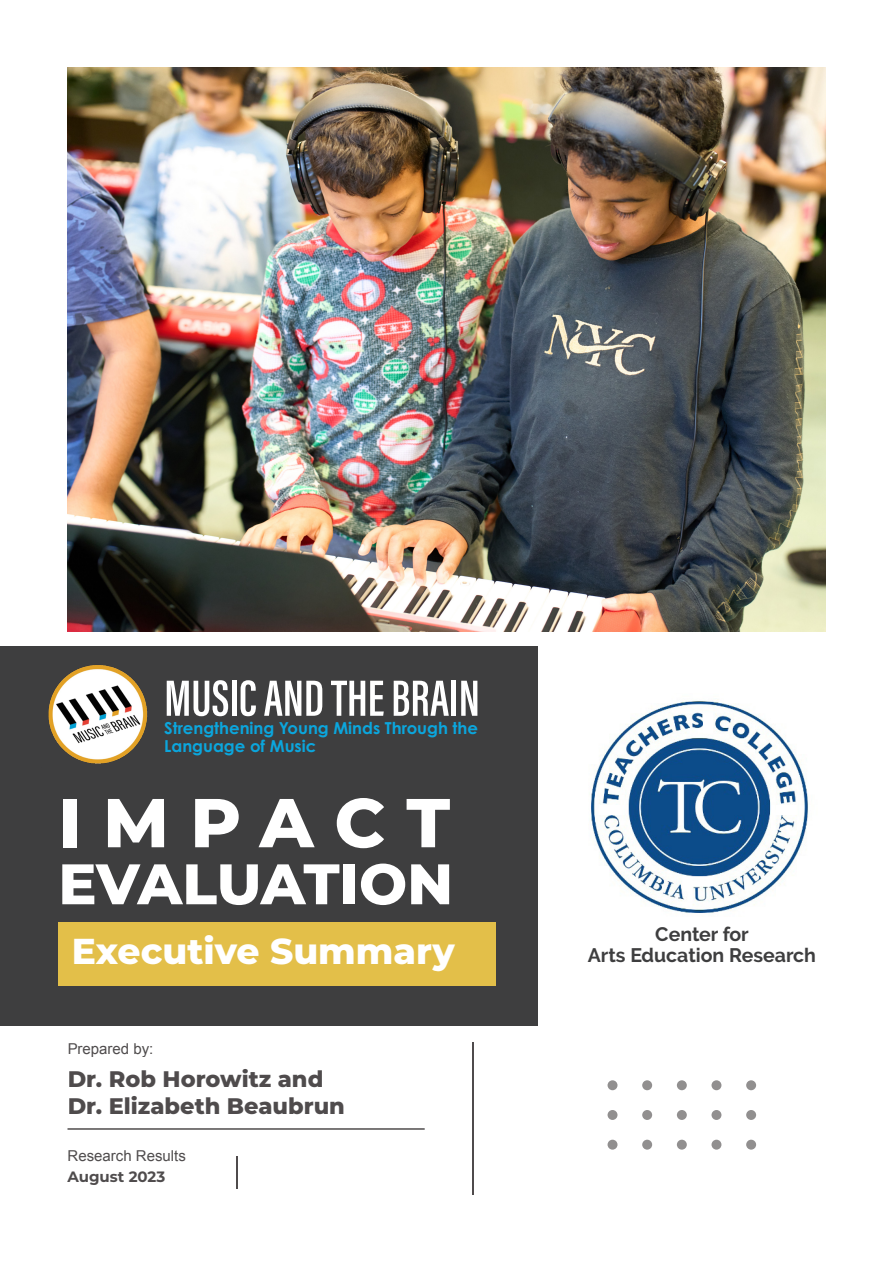
<style>
.page{position:relative;width:893px;height:1263px;background:#fff}
.page>*{position:absolute;margin:0;border:0;box-sizing:border-box;transform-origin:0 0}
.Paragraph_Style_4{font:800 69px "Montserrat";letter-spacing:.305em;color:#fff}
.Paragraph_Style_4-2{font:800 57px "Montserrat";letter-spacing:-.005em;color:#fff}
.Paragraph_Style_1{font:600 52.5px "Acumin Pro Extra Cond";color:#fff}
.Paragraph_Style_3{font:800 36px "Montserrat";color:#fff}
.t1{font:800 22.5px/27px "Montserrat";color:#231f20}
.t2{font:700 19.5px "Raleway";color:#3e3e3f}
.Paragraph_Style_2{font:700 16.5px/18px "Century Gothic Pro";color:#0ba6dd}
.t3{font:15px "Arial";color:#231f20}
.t4{font:700 15px "Montserrat";color:#231f20}
</style>
<div class="page">
<img style="left:68px;top:68px;width:757px;height:563px">
<div style="left:0;top:647px;width:538px;height:379px;background:#3e3e3f"></div>
<hr style="left:236px;top:1157px;width:2px;height:32px;background:#231f20">
<hr style="left:68px;top:1128px;width:357px;height:2px;background:#231f20">
<hr style="left:472px;top:1042px;width:2px;height:152px;background:#231f20">
<div style="left:58px;top:922px;width:438px;height:64px;background:#e3bf49"></div>
<div style="left:608px;top:1080px;width:9px;height:10px;background:#918f8f;border-radius:50%"></div>
<svg style="left:608px;top:1110px;width:9px;height:10px"></svg>
<div style="left:608px;top:1140px;width:9px;height:10px;background:#918f8f;border-radius:50%"></div>
<svg style="left:642px;top:1080px;width:10px;height:10px"></svg>
<svg style="left:642px;top:1110px;width:10px;height:10px"></svg>
<svg style="left:642px;top:1140px;width:10px;height:10px"></svg>
<svg style="left:677px;top:1080px;width:10px;height:10px"></svg>
<svg style="left:677px;top:1110px;width:10px;height:10px"></svg>
<svg style="left:677px;top:1140px;width:10px;height:10px"></svg>
<svg style="left:711px;top:1080px;width:10px;height:10px"></svg>
<svg style="left:711px;top:1110px;width:10px;height:10px"></svg>
<svg style="left:711px;top:1140px;width:10px;height:10px"></svg>
<svg style="left:746px;top:1080px;width:10px;height:10px"></svg>
<svg style="left:746px;top:1110px;width:10px;height:10px"></svg>
<svg style="left:746px;top:1140px;width:10px;height:10px"></svg>
<img style="left:48px;top:665px;width:100px;height:99px">
<img style="left:591px;top:701px;width:218px;height:212px">
<p class="Paragraph_Style_1" style="left:164px;top:666px;width:317px">MUSIC AND THE BRAIN</p>
<p class="Paragraph_Style_2" style="left:164px;top:718px;width:315px">Strengthening Young Minds Through the<br>Language of Music</p>
<p class="Paragraph_Style_4" style="left:58px;top:772px;width:393px">IMPACT</p>
<p class="Paragraph_Style_4-2" style="left:58px;top:842px;width:396px">EVALUATION</p>
<p class="Paragraph_Style_3" style="left:72px;top:924px;width:385px">Executive Summary</p>
<p class="t3" style="left:68px;top:1039px;width:87px">Prepared by:</p>
<h3 class="t1" style="left:68px;top:1064px;width:279px">Dr. Rob Horowitz and<br>Dr. Elizabeth Beaubrun</h3>
<p class="t3" style="left:68px;top:1145px;width:120px">Research Results</p>
<p class="t4" style="left:68px;top:1165px;width:99px">August 2023</p>
<p class="t2" style="left:655px;top:923px;width:95px">Center for</p>
<p class="t2" style="left:588px;top:944px;width:229px">Arts Education Research</p>
</div>
